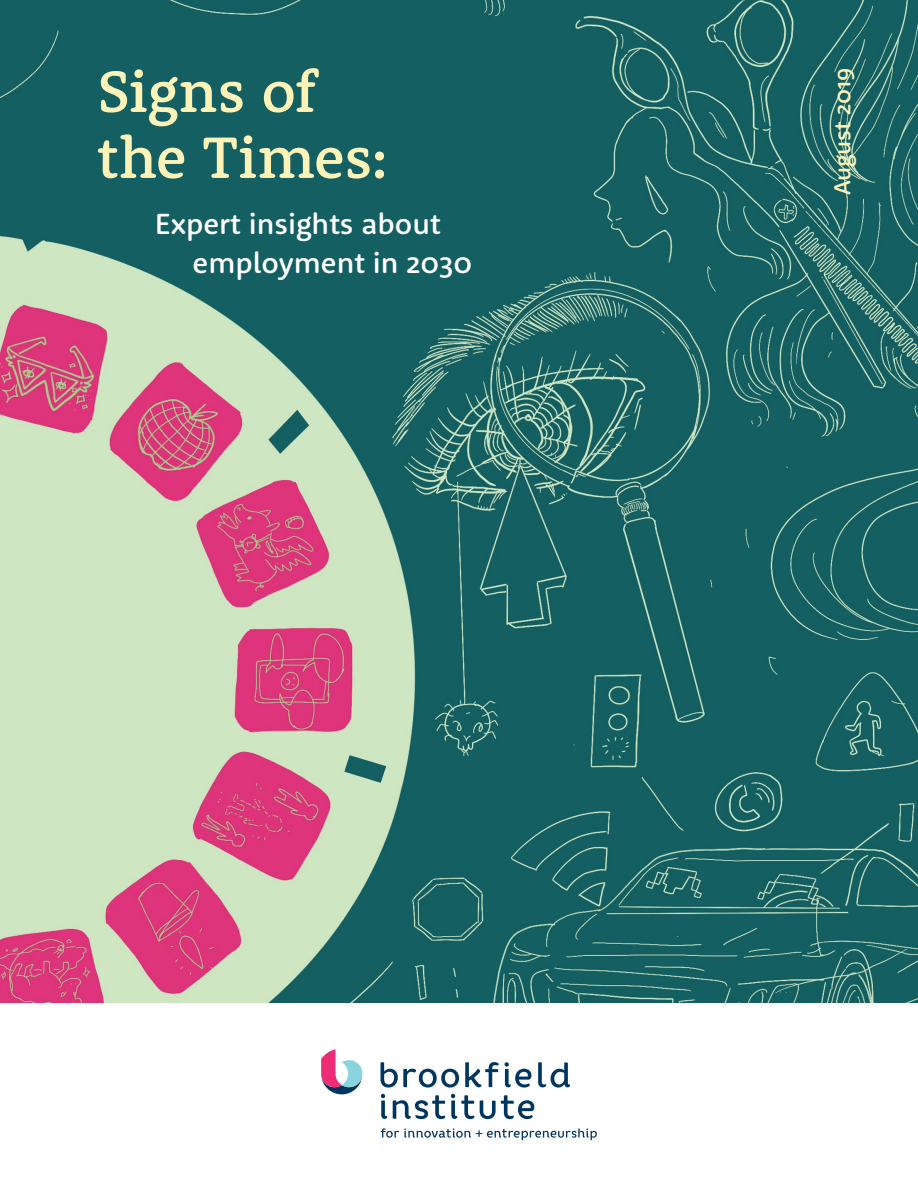
<style>
.page{position:relative;width:918px;height:1188px;background:#fff}
.page>*{position:absolute;margin:0;border:0;box-sizing:border-box;transform-origin:0 0}
.t1{font:500 60px/66px "Rooney Pro";letter-spacing:-.005em;color:#fcf3b9}
.t2{font:500 30px/39px "Rooney Sans";color:#fff}
.t3{font:500 24px "Rooney Sans";letter-spacing:-.005em;color:#fcf3b9}
</style>
<div class="page">
<img style="left:0;top:0;width:918px;height:1002px">
<svg style="left:381px;top:1062px;width:78px;height:26px"></svg>
<svg style="left:465px;top:1062px;width:34px;height:25px"></svg>
<svg style="left:505px;top:1062px;width:26px;height:26px"></svg>
<svg style="left:538px;top:1062px;width:32px;height:26px"></svg>
<svg style="left:381px;top:1094px;width:6px;height:25px"></svg>
<svg style="left:393px;top:1095px;width:52px;height:24px"></svg>
<svg style="left:451px;top:1094px;width:23px;height:25px"></svg>
<svg style="left:480px;top:1095px;width:54px;height:24px"></svg>
<svg style="left:381px;top:1128px;width:216px;height:12px"></svg>
<svg style="left:321px;top:1049px;width:41px;height:45px"></svg>
<h1 class="t1" style="left:97px;top:56px;width:293px">Signs of the Times:</h1>
<p class="t2" style="left:192px;top:204px;width:281px;text-indent:-38px">Expert insights about employment in 2030</p>
<p class="t3" style="left:826px;top:195px;width:129px;rotate:-90deg">August 2019</p>
</div>
